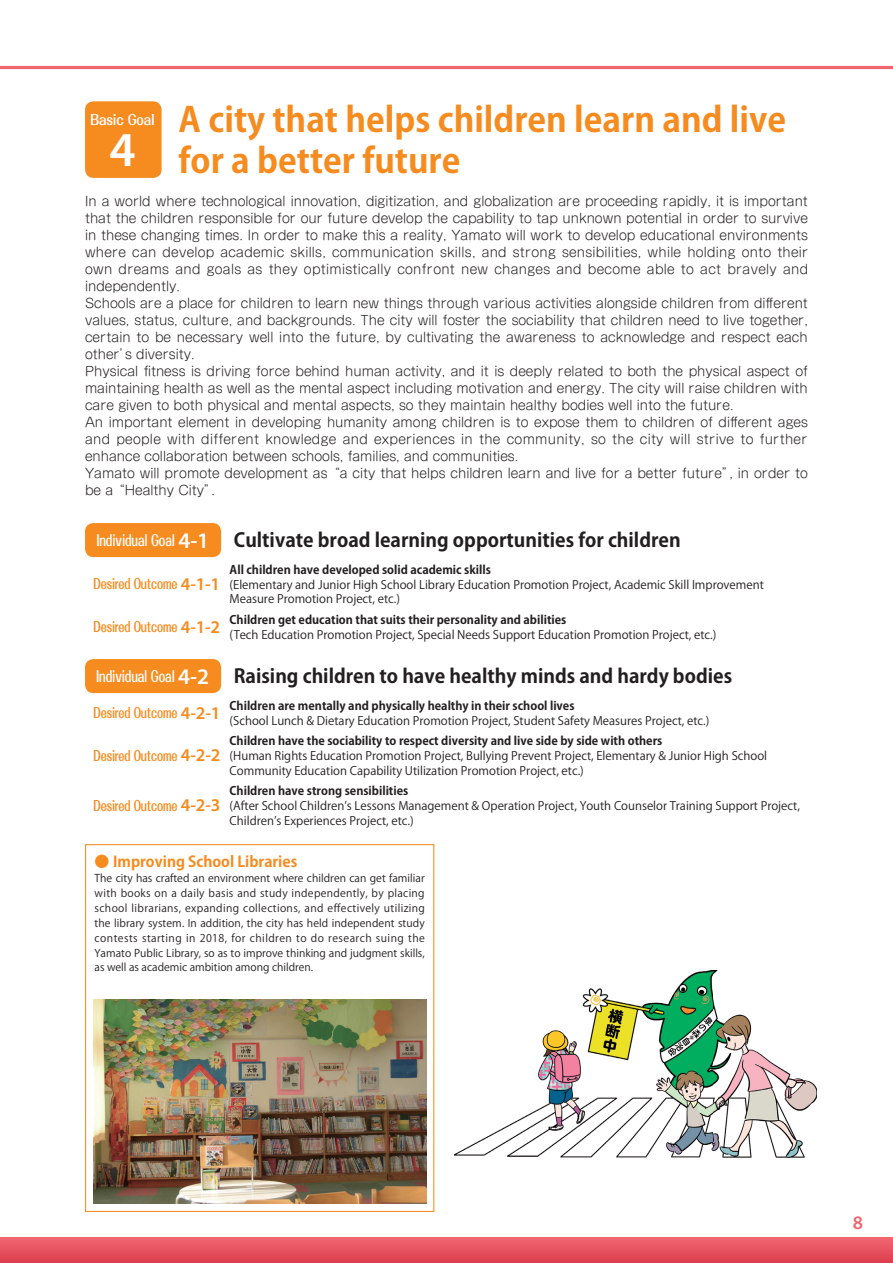
<style>
.page{position:relative;width:893px;height:1263px;background:#fff}
.page>*{position:absolute;margin:0;border:0;box-sizing:border-box;transform-origin:0 0}
.t1{font:600 48.9px "Myriad Pro";color:#fff}
.t2{font:700 34.05px/40.3px "Koz Go Pr 6 N";color:#f68b1f}
.t3{font:700 19.2px "Koz Go Pr 6 N";color:#231f20}
.t4{font:600 19.2px "Myriad Pro";color:#f1666f}
.t5{font:700 14.85px "Koz Go Pr 6 N";color:#f68b1f}
.t6{font:700 13.8px "Folk Pro";letter-spacing:-.01em;color:#f68b1f;scale:.7 1}
.t7{font:700 13.8px "Folk Pro";letter-spacing:-.01em;color:#fff;scale:.85 1}
.t8{font:300 12.75px/17px "Shin M Go Pro";color:#231f20}
.t9{font:11.7px/14.9px "Koz Go Pr 6 N";color:#231f20}
.t10{font:700 11.7px "Koz Go Pr 6 N";color:#231f20}
.t11{font:10.65px/14.9px "Koz Go Pr 6 N";color:#231f20;text-align:justify}
.s1{font-family:"Folk Pro";font-size:14.85px;color:#fff}
.s2{font-family:"Myriad Pro";font-weight:600;font-size:22.35px;color:#fff}
.s3{font-family:"Myriad Pro";font-weight:600;font-size:18px}
</style>
<div class="page">
<div style="left:0;top:1237px;width:893px;height:26px;background:linear-gradient(to bottom,#f16770,#dc404f)"></div>
<svg style="left:0;top:1237px;width:1px;height:26px"></svg>
<div style="left:85px;top:101px;width:77px;height:77px;background:#f68b1f;border-radius:9px"></div>
<div style="left:85px;top:523px;width:136px;height:34px;background:#f68b1f;border-radius:9px"></div>
<div style="left:85px;top:659px;width:136px;height:34px;background:#f68b1f;border-radius:9px"></div>
<div style="left:85px;top:844px;width:349px;height:368px;border:1px solid #f68b1f"></div>
<hr style="left:0;top:66px;width:893px;height:3px;background:#f1666f">
<img style="left:94px;top:999px;width:332px;height:204px">
<img style="left:454px;top:970px;width:363px;height:187px">
<h2 class="t2" style="left:179px;top:100px;width:609px">A city that helps children learn and live for a better future</h2>
<p class="t7" style="left:90px;top:108px;width:77px">Basic Goal</p>
<h1 class="t1" style="left:109px;top:118px;width:28px">4</h1>
<p class="t8" style="left:85px;top:191px;width:725px">In a world where technological innovation, digitization, and globalization are proceeding rapidly, it is important that the children responsible for our future develop the capability to tap unknown potential in order to survive in these changing times. In order to make this a reality, Yamato will work to develop educational environments where can develop academic skills, communication skills, and strong sensibilities, while holding onto their own dreams and goals as they optimistically confront new changes and become able to act bravely and independently.<br>Schools are a place for children to learn new things through various activities alongside children from different values, status, culture, and backgrounds. The city will foster the sociability that children need to live together, certain to be necessary well into the future, by cultivating the awareness to acknowledge and respect each other’s diversity.<br>Physical fitness is driving force behind human activity, and it is deeply related to both the physical aspect of maintaining health as well as the mental aspect including motivation and energy. The city will raise children with care given to both physical and mental aspects, so they maintain healthy bodies well into the future.<br>An important element in developing humanity among children is to expose them to children of different ages and people with different knowledge and experiences in the community, so the city will strive to further enhance collaboration between schools, families, and communities.<br>Yamato will promote development as “a city that helps children learn and live for a better future”, in order to be a “Healthy City”.</p>
<h3 class="t3" style="left:96px;top:529px;width:586px"><span class="s1">Individual Goal</span> <span class="s2">4-1</span> Cultivate broad learning opportunities for children</h3>
<p class="t6" style="left:93px;top:572px;width:182px">Desired Outcome <span class="s3">4-1-1</span></p>
<p class="t10" style="left:230px;top:563px;width:263px">All children have developed solid academic skills</p>
<p class="t9" style="left:230px;top:577px;width:536px">(Elementary and Junior High School Library Education Promotion Project, Academic Skill Improvement<br>Measure Promotion Project, etc.)</p>
<p class="t10" style="left:230px;top:613px;width:338px">Children get education that suits their personality and abilities</p>
<p class="t9" style="left:230px;top:627px;width:488px">(Tech Education Promotion Project, Special Needs Support Education Promotion Project, etc.)</p>
<h3 class="t3" style="left:96px;top:665px;width:638px"><span class="s1">Individual Goal</span> <span class="s2">4-2</span> Raising children to have healthy minds and hardy bodies</h3>
<p class="t6" style="left:93px;top:701px;width:183px">Desired Outcome <span class="s3">4-2-1</span></p>
<p class="t6" style="left:93px;top:615px;width:183px">Desired Outcome <span class="s3">4-1-2</span></p>
<p class="t10" style="left:230px;top:699px;width:346px">Children are mentally and physically healthy in their school lives</p>
<p class="t9" style="left:230px;top:713px;width:481px">(School Lunch &amp; Dietary Education Promotion Project, Student Safety Measures Project, etc.)</p>
<p class="t6" style="left:93px;top:743px;width:183px">Desired Outcome <span class="s3">4-2-2</span></p>
<p class="t10" style="left:230px;top:734px;width:434px">Children have the sociability to respect diversity and live side by side with others</p>
<p class="t9" style="left:230px;top:748px;width:539px">(Human Rights Education Promotion Project, Bullying Prevent Project, Elementary &amp; Junior High School<br>Community Education Capability Utilization Promotion Project, etc.)</p>
<p class="t10" style="left:230px;top:784px;width:180px">Children have strong sensibilities</p>
<p class="t9" style="left:230px;top:798px;width:572px">(After School Children’s Lessons Management &amp; Operation Project, Youth Counselor Training Support Project,<br>Children’s Experiences Project, etc.)</p>
<p class="t5" style="left:95px;top:853px;width:204px">● Improving School Libraries</p>
<p class="t11" style="left:95px;top:871px;width:332px">The city has crafted an environment where children can get familiar with books on a daily basis and study independently, by placing school librarians, expanding collections, and effectively utilizing the library system. In addition, the city has held independent study contests starting in 2018, for children to do research suing the Yamato Public Library, so as to improve thinking and judgment skills, as well as academic ambition among children.</p>
<p class="t6" style="left:93px;top:793px;width:183px">Desired Outcome <span class="s3">4-2-3</span></p>
<h3 class="t4" style="left:853px;top:1210px;width:12px">8</h3>
</div>
